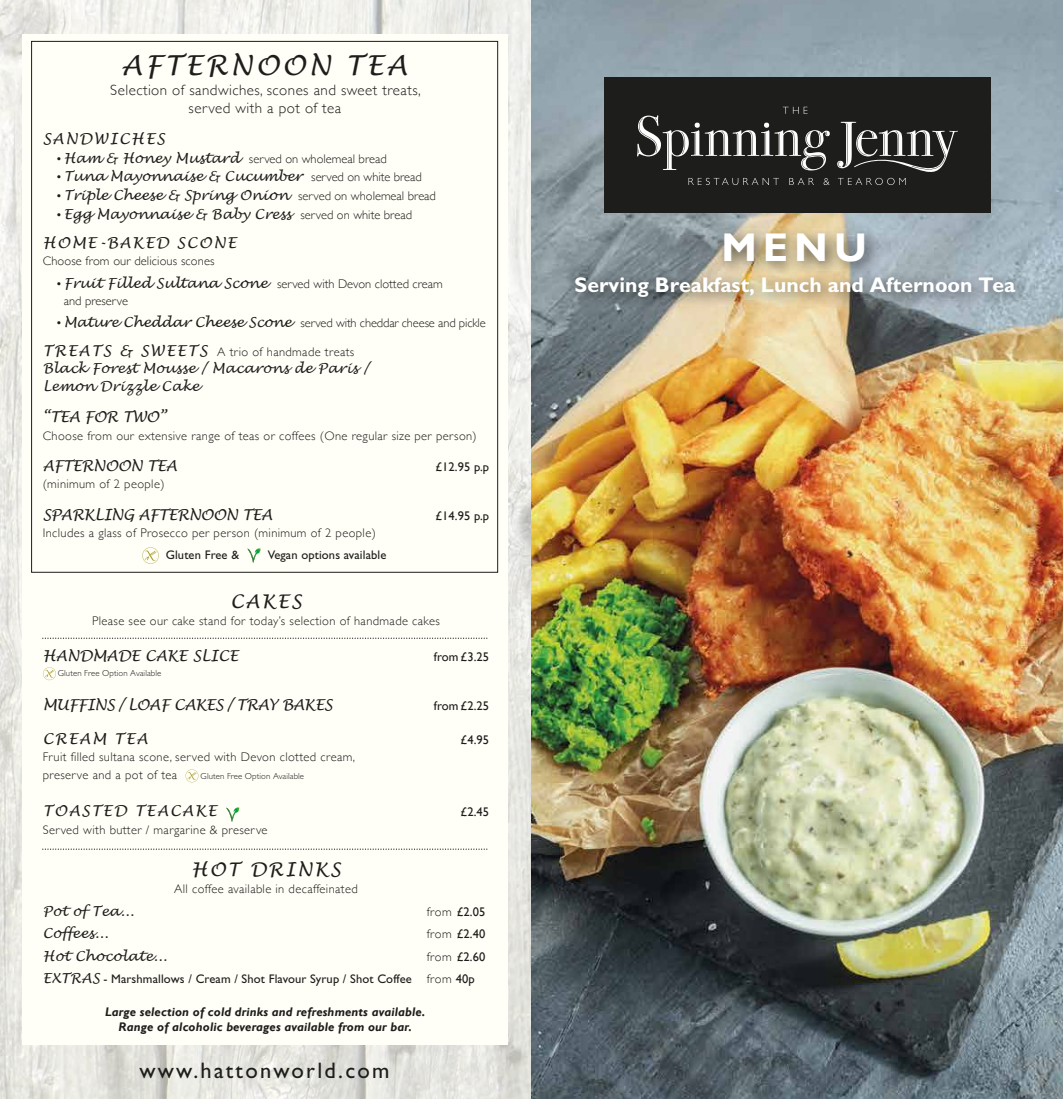
<style>
.page{position:relative;width:1063px;height:1099px;background:#fff}
.page>*{position:absolute;margin:0;border:0;box-sizing:border-box;transform-origin:0 0}
.t1{font:700 40px "Gill Sans";color:#fff}
.t2{font:italic 27.5px "Lucida Handwriting";letter-spacing:.1em;color:#1d1d1b}
.t3{font:22.5px "Gill Sans";letter-spacing:.1em;color:#1d1d1b}
.t4{font:700 21.25px "M Gill Sans";color:#fff}
.t5{font:italic 18.75px "Lucida Handwriting";letter-spacing:.1em;color:#1d1d1b}
.t6{font:italic 15px "Lucida Handwriting";letter-spacing:-.02em;color:#1d1d1b}
.t7{font:300 15px/17.5px "Gill Sans";letter-spacing:.03em;color:#1d1d1b;text-align:center}
.t8{font:italic 15px "Lucida Handwriting";letter-spacing:.1em;color:#1d1d1b}
.t9{font:italic 15px "Lucida Handwriting";color:#1d1d1b}
.t10{font:italic 13.75px/17.5px "Lucida Handwriting";letter-spacing:.01em;color:#1d1d1b}
.t11{font:300 12.5px/17.5px "Gill Sans";letter-spacing:.03em;color:#1d1d1b}
.t12{font:300 12.5px/17.5px "Gill Sans";color:#1d1d1b}
.t13{font:12.5px/22.5px "Gill Sans";letter-spacing:.01em;color:#1d1d1b}
.t14{font:italic 700 12.5px/15px "Gill Sans";letter-spacing:.01em;color:#1d1d1b;text-align:center}
.t15{font:12.5px "Gill Sans";letter-spacing:.01em;color:#1d1d1b}
.t16{font:300 12.5px "Gill Sans";letter-spacing:-.01em;color:#1d1d1b}
.t17{font:300 12.5px "Gill Sans";letter-spacing:.01em;color:#1d1d1b}
.t18{font:300 8.75px "M Gill Sans";letter-spacing:.01em;color:#1d1d1b}
.s1{font-weight:400}
.s2{font-family:"Lucida Handwriting";font-weight:400;font-style:italic;font-size:13.75px}
.s3{font-family:"Gill Sans";font-style:normal;font-size:12.5px}
.s4{font-family:"Gill Sans";font-weight:300;font-style:normal;font-size:12.5px}
.s5{font-family:"Lucida Handwriting";font-weight:400;font-style:italic;font-size:15px}
.s6{font-weight:300}
.s7{font-style:inherit}
.s8{font-family:"Lucida Handwriting";font-style:italic;font-size:13.75px}
</style>
<div class="page">
<img style="left:0;top:0;width:531px;height:1098px">
<div style="left:22px;top:34px;width:485px;height:1010px;background:#fffef7"></div>
<img style="left:531px;top:0;width:532px;height:1098px">
<div style="left:604px;top:77px;width:386px;height:135px;background:#1d1d1b"></div>
<svg style="left:637px;top:107px;width:193px;height:63px"></svg>
<svg style="left:689px;top:178px;width:90px;height:7px"></svg>
<svg style="left:789px;top:178px;width:25px;height:7px"></svg>
<svg style="left:824px;top:178px;width:6px;height:7px"></svg>
<svg style="left:837px;top:122px;width:121px;height:63px"></svg>
<svg style="left:43px;top:637px;width:445px;height:2px"></svg>
<svg style="left:43px;top:848px;width:445px;height:1px"></svg>
<img style="left:559px;top:258px;width:479px;height:61px">
<img style="left:706px;top:212px;width:189px;height:84px">
<svg style="left:247px;top:548px;width:13px;height:14px"></svg>
<svg style="left:142px;top:547px;width:17px;height:17px"></svg>
<svg style="left:226px;top:807px;width:13px;height:14px"></svg>
<svg style="left:186px;top:769px;width:12px;height:13px"></svg>
<svg style="left:43px;top:667px;width:13px;height:13px"></svg>
<h2 class="t2" style="left:121px;top:49px;width:287px">AFTERNOON TEA</h2>
<p class="t7" style="left:110px;top:81px;width:312px">Selection of sandwiches, scones and sweet treats, served with a pot of tea</p>
<p class="t8" style="left:43px;top:129px;width:124px">SANDWICHES</p>
<p class="t12" style="left:57px;top:149px;width:331px"><span class="s1">•</span> <span class="s2">Ham &amp; Honey Mustard</span> served on wholemeal bread</p>
<p class="t10" style="left:57px;top:168px;width:366px"><span class="s3">•</span> Tuna Mayonnaise &amp; Cucumber <span class="s4">served on white bread</span></p>
<p class="t10" style="left:57px;top:187px;width:381px"><span class="s3">•</span> Triple Cheese &amp; Spring Onion <span class="s4">served on wholemeal bread</span></p>
<p class="t10" style="left:57px;top:206px;width:357px"><span class="s3">•</span> Egg Mayonnaise &amp; Baby Cress <span class="s4">served on white bread</span></p>
<p class="t8" style="left:43px;top:233px;width:195px">HOME-BAKED SCONE</p>
<p class="t17" style="left:43px;top:251px;width:173px">Choose from our delicious scones</p>
<p class="t12" style="left:64px;top:274px;width:381px;text-indent:-7px"><span class="s1">•</span> <span class="s2">Fruit Filled Sultana Scone</span> served with Devon clotted cream and preserve</p>
<p class="t16" style="left:57px;top:313px;width:430px"><span class="s1">•</span> <span class="s2">Mature Cheddar Cheese Scone</span> served with cheddar cheese and pickle</p>
<p class="t11" style="left:43px;top:342px;width:313px"><span class="s5">TREATS &amp; SWEETS</span> A trio of handmade treats</p>
<p class="t10" style="left:43px;top:360px;width:328px">Black Forest Mousse / Macarons de Paris /<br>Lemon Drizzle Cake</p>
<p class="t6" style="left:43px;top:408px;width:125px">“TEA FOR TWO”</p>
<p class="t11" style="left:43px;top:426px;width:436px">Choose from our extensive range of teas or coffees (One regular size per person)</p>
<p class="t6" style="left:43px;top:456px;width:136px">AFTERNOON TEA</p>
<p class="t15" style="left:435px;top:459px;width:55px">£12.95 p.p</p>
<p class="t11" style="left:43px;top:475px;width:123px">(minimum of 2 people)</p>
<p class="t6" style="left:43px;top:505px;width:231px">SPARKLING AFTERNOON TEA</p>
<p class="t15" style="left:435px;top:508px;width:55px">£14.95 p.p</p>
<p class="t11" style="left:43px;top:524px;width:335px">Includes a glass of Prosecco per person (minimum of 2 people)</p>
<p class="t13" style="left:166px;top:543px;width:75px">Gluten Free &amp;</p>
<p class="t13" style="left:268px;top:543px;width:120px">Vegan options available</p>
<h3 class="t5" style="left:230px;top:589px;width:73px">CAKES</h3>
<p class="t11" style="left:92px;top:611px;width:349px">Please see our cake stand for today’s selection of handmade cakes</p>
<p class="t9" style="left:43px;top:647px;width:197px">HANDMADE CAKE SLICE</p>
<p class="t15" style="left:434px;top:650px;width:57px">from £3.25</p>
<p class="t18" style="left:58px;top:668px;width:105px">Gluten Free Option Available</p>
<p class="t6" style="left:43px;top:695px;width:291px">MUFFINS / LOAF CAKES / TRAY BAKES</p>
<p class="t15" style="left:434px;top:698px;width:57px">from £2.25</p>
<p class="t8" style="left:43px;top:729px;width:107px">CREAM TEA</p>
<p class="t15" style="left:461px;top:732px;width:30px">£4.95</p>
<p class="t11" style="left:43px;top:748px;width:314px">Fruit filled sultana scone, served with Devon clotted cream, preserve and a pot of tea</p>
<p class="t18" style="left:201px;top:771px;width:105px">Gluten Free Option Available</p>
<p class="t8" style="left:43px;top:802px;width:176px">TOASTED TEACAKE</p>
<p class="t15" style="left:461px;top:805px;width:30px">£2.45</p>
<p class="t11" style="left:43px;top:820px;width:226px">Served with butter / margarine &amp; preserve</p>
<h3 class="t5" style="left:191px;top:857px;width:151px">HOT DRINKS</h3>
<p class="t11" style="left:174px;top:879px;width:185px">All coffee available in decaffeinated</p>
<p class="t10" style="left:43px;top:902px;width:93px">Pot of Tea...</p>
<p class="t15" style="left:427px;top:904px;width:60px"><span class="s6">from</span> £2.05</p>
<p class="t10" style="left:43px;top:925px;width:67px">Coffees...</p>
<p class="t15" style="left:427px;top:926px;width:60px"><span class="s6">from</span> £2.40</p>
<p class="t10" style="left:43px;top:947px;width:126px">Hot Chocolate...</p>
<p class="t13" style="left:43px;top:945px;width:444px;text-indent:384px"><span class="s6">from</span> <span class="s7">£2.60<br></span><span class="s8">EXTRAS</span> - Marshmallows / Cream / Shot Flavour Syrup / Shot Coffee <span class="s6">from</span> <span class="s7">40p</span></p>
<p class="t14" style="left:105px;top:1004px;width:322px">Large selection of cold drinks and refreshments available.<br>Range of alcoholic beverages available from our bar.</p>
<h3 class="t3" style="left:139px;top:1057px;width:252px">www.hattonworld.com</h3>
<h1 class="t1" style="left:721px;top:224px;width:147px">MENU</h1>
<h3 class="t4" style="left:575px;top:272px;width:443px">Serving Breakfast, Lunch and Afternoon Tea</h3>
</div>
